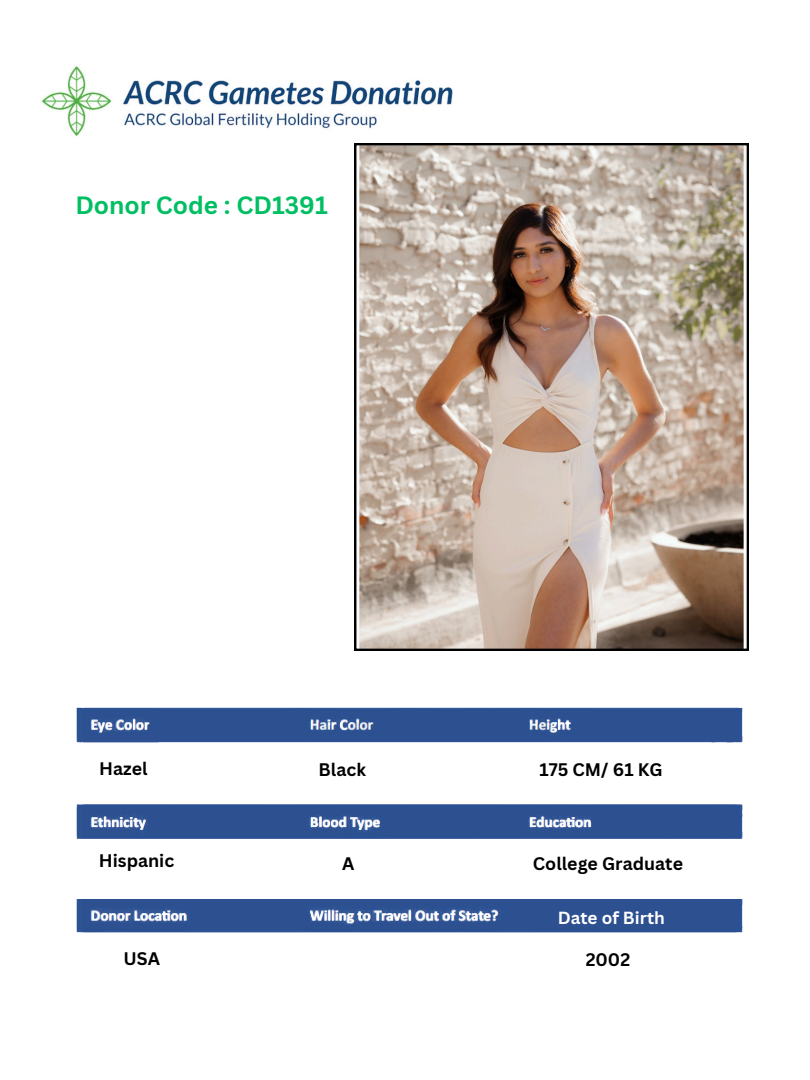
<style>
.page{position:relative;width:810px;height:1080px;background:#fff}
.page>*{position:absolute;margin:0;border:0;box-sizing:border-box;transform-origin:0 0}
.t1{font:700 24.38px "Canva Sans";color:#00bf63}
.t2{font:700 17.69px "Canva Sans";color:#000}
.t3{font:700 17.06px "Canva Sans";color:#fff}
</style>
<div class="page">
<img style="left:41px;top:66px;width:412px;height:100px">
<img style="left:76px;top:707px;width:667px;height:36px">
<img style="left:76px;top:804px;width:667px;height:35px">
<img style="left:76px;top:899px;width:667px;height:34px">
<img style="left:355px;top:143px;width:393px;height:508px">
<p class="t1" style="left:75px;top:188px;width:254px">Donor Code : CD1391</p>
<p class="t2" style="left:99px;top:756px;width:50px">Hazel</p>
<p class="t2" style="left:319px;top:757px;width:49px">Black</p>
<p class="t2" style="left:540px;top:757px;width:125px">175 CM/ 61 KG</p>
<h1 class="t2" style="left:99px;top:848px;width:77px">Hispanic</h1>
<p class="t2" style="left:533px;top:852px;width:152px">College Graduate</p>
<p class="t2" style="left:342px;top:852px;width:14px">A</p>
<p class="t2" style="left:123px;top:946px;width:38px">USA</p>
<p class="t3" style="left:558px;top:906px;width:109px">Date of Birth</p>
<h2 class="t2" style="left:586px;top:947px;width:46px">2002</h2>
</div>
